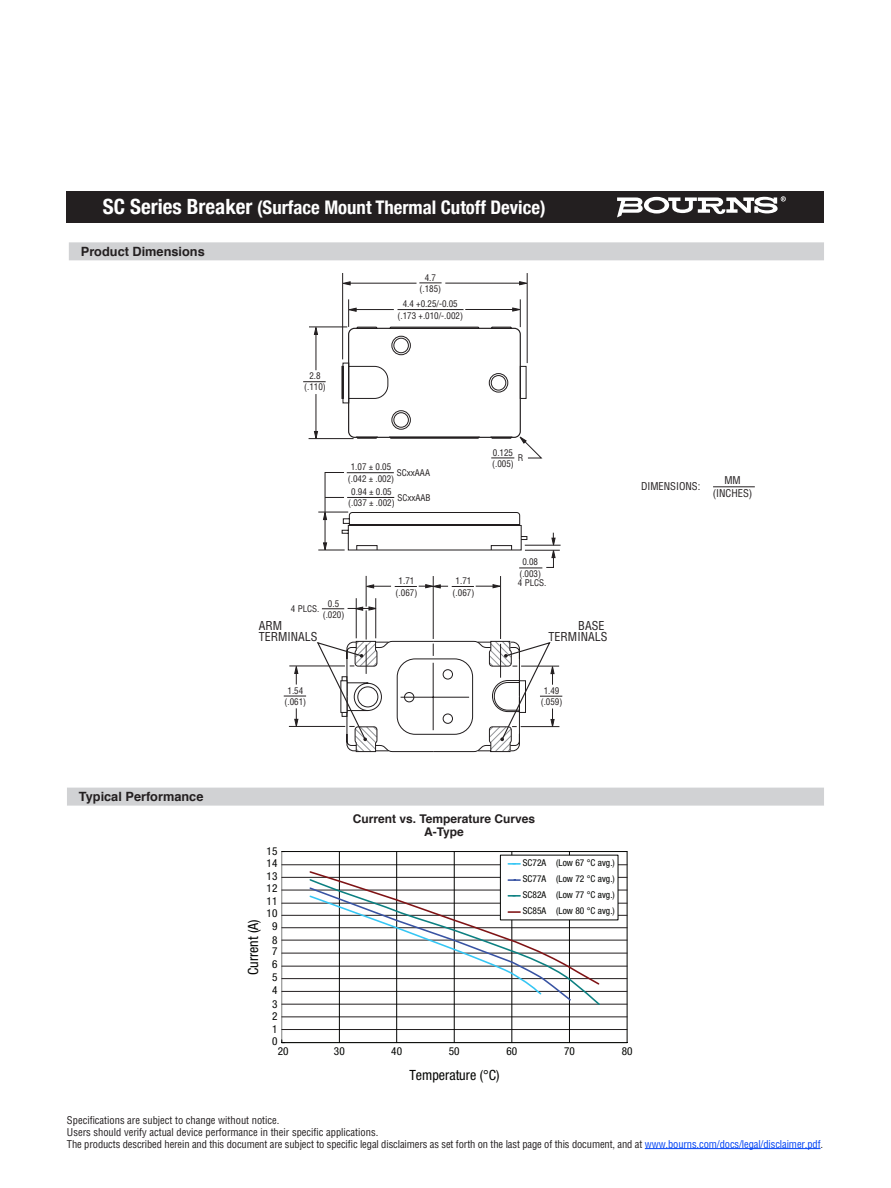
<style>
.page{position:relative;width:891px;height:1188px;background:#fff}
.page>*{position:absolute;margin:0;border:0;box-sizing:border-box;transform-origin:0 0}
.t1{font:700 condensed 18.75px "Helvetica Neue";color:#fff}
.t2{font:condensed 14.1px "Helvetica Neue";color:#040503}
.t3{font:700 12.75px "Helvetica";color:#231f20}
.t4{font:condensed 12px/11.2px "Helvetica";color:#231f20}
.t5{font:700 12px/12.8px "Helvetica";color:#231f20;text-align:center}
.t6{font:condensed 10.95px/12.8px "Helvetica Neue";letter-spacing:.015em;color:#040503;text-align:justify}
.t7{font:condensed 10.5px/12px "Helvetica";letter-spacing:-.01em;color:#231f20}
.t8{font:condensed 9.45px/16px "Helvetica Neue";letter-spacing:.005em;color:#040503;text-align:justify}
.t9{font:condensed 9px/11.2px "Helvetica";color:#231f20;text-align:center}
.s1{font-size:21px}
.s2{color:#0042f4}
</style>
<div class="page">
<hr style="left:645px;top:1148px;width:176px;height:1px;background:#0042f4">
<div style="left:67px;top:191px;width:757px;height:31px;background:#231f20"></div>
<svg style="left:617px;top:196px;width:169px;height:21px"></svg>
<div style="left:69px;top:242px;width:755px;height:18px;background:#d1d2d4"></div>
<hr style="left:713px;top:486px;width:42px;height:1px;background:#231f20">
<div style="left:67px;top:788px;width:757px;height:18px;background:#d1d2d4"></div>
<hr style="left:282px;top:851px;width:345px;height:1px;background:#040503">
<hr style="left:282px;top:852px;width:1px;height:191px;background:#808180">
<hr style="left:627px;top:852px;width:1px;height:191px;background:#040503">
<hr style="left:282px;top:1042px;width:345px;height:1px;background:#040503">
<hr style="left:282px;top:927px;width:345px;height:1px;background:#231f20">
<hr style="left:282px;top:940px;width:345px;height:1px;background:#231f20">
<hr style="left:282px;top:915px;width:345px;height:1px;background:#231f20">
<hr style="left:282px;top:903px;width:345px;height:1px;background:#231f20">
<hr style="left:282px;top:890px;width:345px;height:1px;background:#231f20">
<hr style="left:282px;top:877px;width:345px;height:1px;background:#231f20">
<hr style="left:282px;top:865px;width:345px;height:1px;background:#231f20">
<hr style="left:282px;top:953px;width:345px;height:1px;background:#231f20">
<hr style="left:282px;top:966px;width:345px;height:1px;background:#231f20">
<hr style="left:282px;top:978px;width:345px;height:1px;background:#231f20">
<hr style="left:282px;top:991px;width:345px;height:1px;background:#231f20">
<hr style="left:282px;top:1004px;width:345px;height:1px;background:#231f20">
<hr style="left:282px;top:1017px;width:345px;height:1px;background:#231f20">
<hr style="left:282px;top:1029px;width:345px;height:1px;background:#231f20">
<hr style="left:339px;top:852px;width:1px;height:191px;background:#040503">
<hr style="left:396px;top:852px;width:1px;height:191px;background:#040503">
<hr style="left:454px;top:852px;width:1px;height:191px;background:#040503">
<hr style="left:512px;top:852px;width:1px;height:191px;background:#040503">
<hr style="left:569px;top:852px;width:1px;height:191px;background:#040503">
<div style="left:500px;top:855px;width:118px;height:65px;background:#fff"></div>
<svg style="left:308px;top:863px;width:293px;height:144px"></svg>
<svg style="left:512px;top:299px;width:9px;height:27px"></svg>
<hr style="left:355px;top:309px;width:39px;height:1px;background:#231f20">
<hr style="left:465px;top:309px;width:51px;height:1px;background:#231f20">
<svg style="left:348px;top:299px;width:9px;height:27px"></svg>
<svg style="left:419px;top:283px;width:23px;height:1px"></svg>
<hr style="left:527px;top:273px;width:1px;height:90px;background:#231f20">
<svg style="left:343px;top:281px;width:8px;height:4px"></svg>
<svg style="left:519px;top:281px;width:9px;height:4px"></svg>
<hr style="left:349px;top:283px;width:68px;height:1px;background:#231f20">
<hr style="left:445px;top:283px;width:78px;height:1px;background:#231f20">
<hr style="left:342px;top:273px;width:1px;height:86px;background:#231f20">
<hr style="left:398px;top:309px;width:66px;height:1px;background:#231f20">
<svg style="left:341px;top:326px;width:186px;height:314px"></svg>
<hr style="left:309px;top:327px;width:38px;height:1px;background:#231f20">
<hr style="left:309px;top:438px;width:45px;height:1px;background:#231f20">
<svg style="left:314px;top:326px;width:4px;height:9px"></svg>
<hr style="left:316px;top:394px;width:1px;height:39px;background:#231f20">
<svg style="left:314px;top:431px;width:4px;height:9px"></svg>
<hr style="left:316px;top:332px;width:1px;height:38px;background:#231f20">
<svg style="left:303px;top:381px;width:23px;height:1px"></svg>
<svg style="left:491px;top:436px;width:52px;height:23px"></svg>
<hr style="left:525px;top:545px;width:36px;height:1px;background:#211d1e">
<hr style="left:525px;top:550px;width:35px;height:1px;background:#231f20">
<svg style="left:318px;top:472px;width:238px;height:97px"></svg>
<hr style="left:375px;top:598px;width:1px;height:40px;background:#231f20">
<hr style="left:433px;top:576px;width:1px;height:63px;background:#231f20">
<hr style="left:500px;top:576px;width:1px;height:63px;background:#231f20">
<svg style="left:365px;top:584px;width:137px;height:4px"></svg>
<svg style="left:322px;top:606px;width:56px;height:5px"></svg>
<hr style="left:356px;top:598px;width:1px;height:40px;background:#231f20">
<hr style="left:366px;top:576px;width:1px;height:31px;background:#231f20">
<hr style="left:366px;top:610px;width:1px;height:30px;background:#231f20">
<hr style="left:289px;top:666px;width:56px;height:1px;background:#231f20">
<hr style="left:289px;top:726px;width:56px;height:1px;background:#231f20">
<svg style="left:294px;top:708px;width:4px;height:19px"></svg>
<svg style="left:294px;top:665px;width:4px;height:20px"></svg>
<svg style="left:284px;top:696px;width:22px;height:1px"></svg>
<svg style="left:316px;top:640px;width:246px;height:113px"></svg>
<h1 class="t1" style="left:103px;top:192px;width:444px"><span class="s1">SC Series Breaker</span> (Surface Mount Thermal Cutoff Device)</h1>
<p class="t3" style="left:81px;top:241px;width:125px">Product Dimensions</p>
<p class="t3" style="left:79px;top:786px;width:126px">Typical Performance</p>
<p class="t9" style="left:304px;top:370px;width:23px">2.8 (.110)</p>
<p class="t9" style="left:419px;top:272px;width:23px">4.7 (.185)</p>
<p class="t9" style="left:398px;top:298px;width:67px">4.4 +0.25/-0.05 (.173 +.010/-.002)</p>
<p class="t9" style="left:348px;top:461px;width:48px">1.07 ± 0.05 (.042 ± .002)</p>
<p class="t9" style="left:397px;top:467px;width:35px">SCxxAAA</p>
<p class="t9" style="left:348px;top:486px;width:48px">0.94 ± 0.05 (.037 ± .002)</p>
<p class="t9" style="left:397px;top:492px;width:35px">SCxxAAB</p>
<p class="t9" style="left:492px;top:447px;width:23px;text-align:left">0.125 (.005)</p>
<p class="t9" style="left:518px;top:452px;width:7px">R</p>
<p class="t9" style="left:323px;top:598px;width:23px">0.5 (.020)</p>
<p class="t9" style="left:291px;top:603px;width:30px">4 PLCS.</p>
<p class="t4" style="left:259px;top:620px;width:60px">ARM<br>TERMINALS</p>
<p class="t9" style="left:396px;top:575px;width:23px">1.71 (.067)</p>
<p class="t9" style="left:453px;top:575px;width:23px">1.71 (.067)</p>
<p class="t9" style="left:519px;top:556px;width:23px">0.08 (.003)</p>
<p class="t9" style="left:518px;top:577px;width:30px">4 PLCS.</p>
<p class="t4" style="left:549px;top:620px;width:60px;text-align:right">BASE<br>TERMINALS</p>
<p class="t9" style="left:285px;top:684px;width:23px">1.54 (.061)</p>
<p class="t9" style="left:541px;top:685px;width:23px">1.49 (.059)</p>
<p class="t7" style="left:641px;top:480px;width:61px">DIMENSIONS:</p>
<p class="t7" style="left:713px;top:474px;width:41px;line-height:12.6px;text-align:center">MM (INCHES)</p>
<p class="t6" style="left:266px;top:845px;width:13px">15</p>
<p class="t6" style="left:266px;top:857px;width:13px">14</p>
<p class="t6" style="left:266px;top:869px;width:13px">13</p>
<p class="t6" style="left:266px;top:882px;width:13px">12</p>
<p class="t6" style="left:266px;top:895px;width:13px">11</p>
<p class="t6" style="left:266px;top:907px;width:13px">10</p>
<h2 class="t2" style="left:245px;top:975px;width:57px;rotate:-90deg">Current (A)</h2>
<p class="t6" style="left:272px;top:920px;width:7px">9</p>
<p class="t6" style="left:272px;top:933px;width:7px">8</p>
<p class="t6" style="left:272px;top:945px;width:7px">7<br>6<br>5<br>4</p>
<p class="t6" style="left:272px;top:997px;width:7px;line-height:12.3px">3<br>2<br>1<br>0</p>
<p class="t5" style="left:353px;top:813px;width:184px">Current vs. Temperature Curves<br>A-Type</p>
<p class="t8" style="left:523px;top:854px;width:94px">SC72A (Low 67 °C avg.)<br>SC77A (Low 72 °C avg.)<br>SC82A (Low 77 °C avg.)<br>SC85A (Low 80 °C avg.)</p>
<p class="t6" style="left:278px;top:1045px;width:12px">20</p>
<p class="t6" style="left:334px;top:1045px;width:12px">30</p>
<p class="t6" style="left:391px;top:1045px;width:12px">40</p>
<p class="t6" style="left:449px;top:1045px;width:12px">50</p>
<p class="t6" style="left:506px;top:1045px;width:12px">60</p>
<p class="t6" style="left:622px;top:1045px;width:12px">80</p>
<h2 class="t2" style="left:409px;top:1067px;width:91px">Temperature (°C)</h2>
<p class="t7" style="left:67px;top:1114px;width:758px">Specifications are subject to change without notice.<br>Users should verify actual device performance in their specific applications.<br>The products described herein and this document are subject to specific legal disclaimers as set forth on the last page of this document, and at <span class="s2">www.bourns.com/docs/legal/disclaimer.pdf</span>.</p>
<p class="t4" style="left:321px;top:1121px;width:54px">ARM<br>TERMINAL</p>
<p class="t4" style="left:442px;top:1133px;width:21px">PTC</p>
</div>
